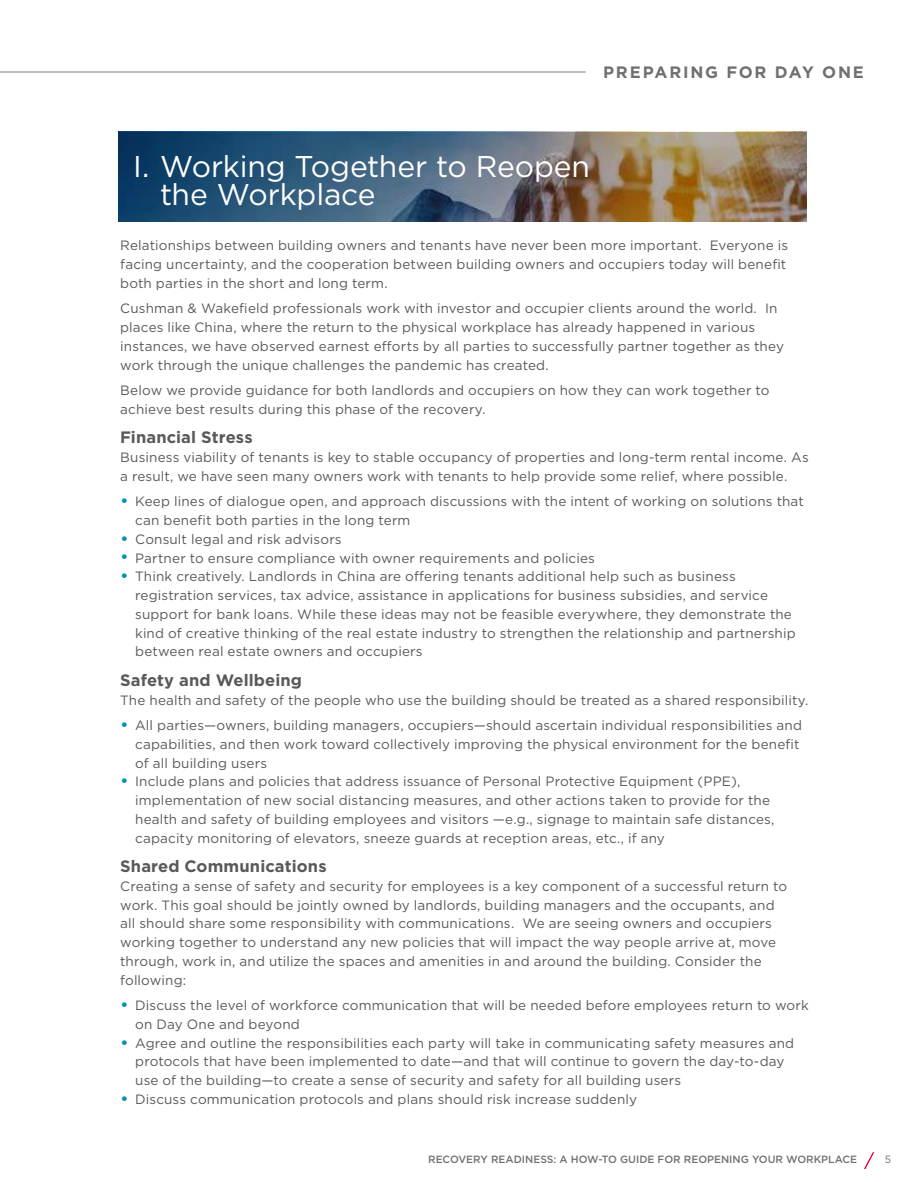
<style>
.page{position:relative;width:918px;height:1188px;background:#fff}
.page>*{position:absolute;margin:0;border:0;box-sizing:border-box;transform-origin:0 0}
.t1{font:30px/28.5px "Gotham";letter-spacing:-.005em;color:#fff}
.t2{font:700 16.5px "Gotham";letter-spacing:.005em;color:#58595b}
.t3{font:700 16.5px "Gotham";letter-spacing:.11em;color:#6f7171}
.t4{font:13.5px/18.8px "Gotham";letter-spacing:.01em;color:#58595b}
.t5{font:500 10.5px "Gotham";color:#6f7171}
.t6{font:10.5px "Gotham";color:#6f7171}
.s1{font-size:18px;color:#0091b3}
</style>
<div class="page">
<svg style="left:864px;top:1152px;width:11px;height:17px"></svg>
<hr style="left:0;top:71px;width:586px;height:2px;background:#a7a8aa">
<img style="left:119px;top:132px;width:688px;height:89px">
<p class="t3" style="left:603px;top:61px;width:262px">PREPARING FOR DAY ONE</p>
<h1 class="t1" style="left:160px;top:151px;width:432px;text-indent:-27px">I. Working Together to Reopen the Workplace</h1>
<p class="t4" style="left:120px;top:236px;width:669px">Relationships between building owners and tenants have never been more important. Everyone is facing uncertainty, and the cooperation between building owners and occupiers today will benefit both parties in the short and long term.</p>
<p class="t4" style="left:120px;top:299px;width:665px">Cushman &amp; Wakefield professionals work with investor and occupier clients around the world. In places like China, where the return to the physical workplace has already happened in various instances, we have observed earnest efforts by all parties to successfully partner together as they work through the unique challenges the pandemic has created.</p>
<p class="t4" style="left:120px;top:381px;width:651px">Below we provide guidance for both landlords and occupiers on how they can work together to achieve best results during this phase of the recovery.</p>
<p class="t2" style="left:120px;top:427px;width:134px">Financial Stress</p>
<p class="t4" style="left:120px;top:448px;width:690px">Business viability of tenants is key to stable occupancy of properties and long-term rental income. As a result, we have seen many owners work with tenants to help provide some relief, where possible.</p>
<p class="t4" style="left:135px;top:492px;width:670px;text-indent:-15px"><span class="s1">•</span> Keep lines of dialogue open, and approach discussions with the intent of working on solutions that can benefit both parties in the long term</p>
<p class="t4" style="left:120px;top:529px;width:223px"><span class="s1">•</span> Consult legal and risk advisors</p>
<p class="t4" style="left:120px;top:548px;width:476px"><span class="s1">•</span> Partner to ensure compliance with owner requirements and policies</p>
<p class="t4" style="left:135px;top:567px;width:662px;text-indent:-15px"><span class="s1">•</span> Think creatively. Landlords in China are offering tenants additional help such as business registration services, tax advice, assistance in applications for business subsidies, and service support for bank loans. While these ideas may not be feasible everywhere, they demonstrate the kind of creative thinking of the real estate industry to strengthen the relationship and partnership between real estate owners and occupiers</p>
<p class="t2" style="left:120px;top:669px;width:183px">Safety and Wellbeing</p>
<p class="t4" style="left:120px;top:690px;width:690px">The health and safety of the people who use the building should be treated as a shared responsibility.</p>
<p class="t4" style="left:135px;top:716px;width:668px;text-indent:-15px"><span class="s1">•</span> All parties—owners, building managers, occupiers—should ascertain individual responsibilities and capabilities, and then work toward collectively improving the physical environment for the benefit of all building users</p>
<p class="t4" style="left:135px;top:772px;width:641px;text-indent:-15px"><span class="s1">•</span> Include plans and policies that address issuance of Personal Protective Equipment (PPE), implementation of new social distancing measures, and other actions taken to provide for the health and safety of building employees and visitors —e.g., signage to maintain safe distances, capacity monitoring of elevators, sneeze guards at reception areas, etc., if any</p>
<p class="t2" style="left:120px;top:855px;width:208px">Shared Communications</p>
<p class="t4" style="left:120px;top:876px;width:669px">Creating a sense of safety and security for employees is a key component of a successful return to work. This goal should be jointly owned by landlords, building managers and the occupants, and all should share some responsibility with communications. We are seeing owners and occupiers working together to understand any new policies that will impact the way people arrive at, move through, work in, and utilize the spaces and amenities in and around the building. Consider the following:</p>
<p class="t4" style="left:135px;top:996px;width:675px;text-indent:-15px"><span class="s1">•</span> Discuss the level of workforce communication that will be needed before employees return to work on Day One and beyond</p>
<p class="t4" style="left:135px;top:1033px;width:661px;text-indent:-15px"><span class="s1">•</span> Agree and outline the responsibilities each party will take in communicating safety measures and protocols that have been implemented to date—and that will continue to govern the day-to-day use of the building—to create a sense of security and safety for all building users</p>
<p class="t4" style="left:120px;top:1089px;width:518px"><span class="s1">•</span> Discuss communication protocols and plans should risk increase suddenly</p>
<p class="t5" style="left:428px;top:1152px;width:430px">RECOVERY READINESS: A HOW-TO GUIDE FOR REOPENING YOUR WORKPLACE</p>
<p class="t6" style="left:885px;top:1152px;width:8px">5</p>
</div>
